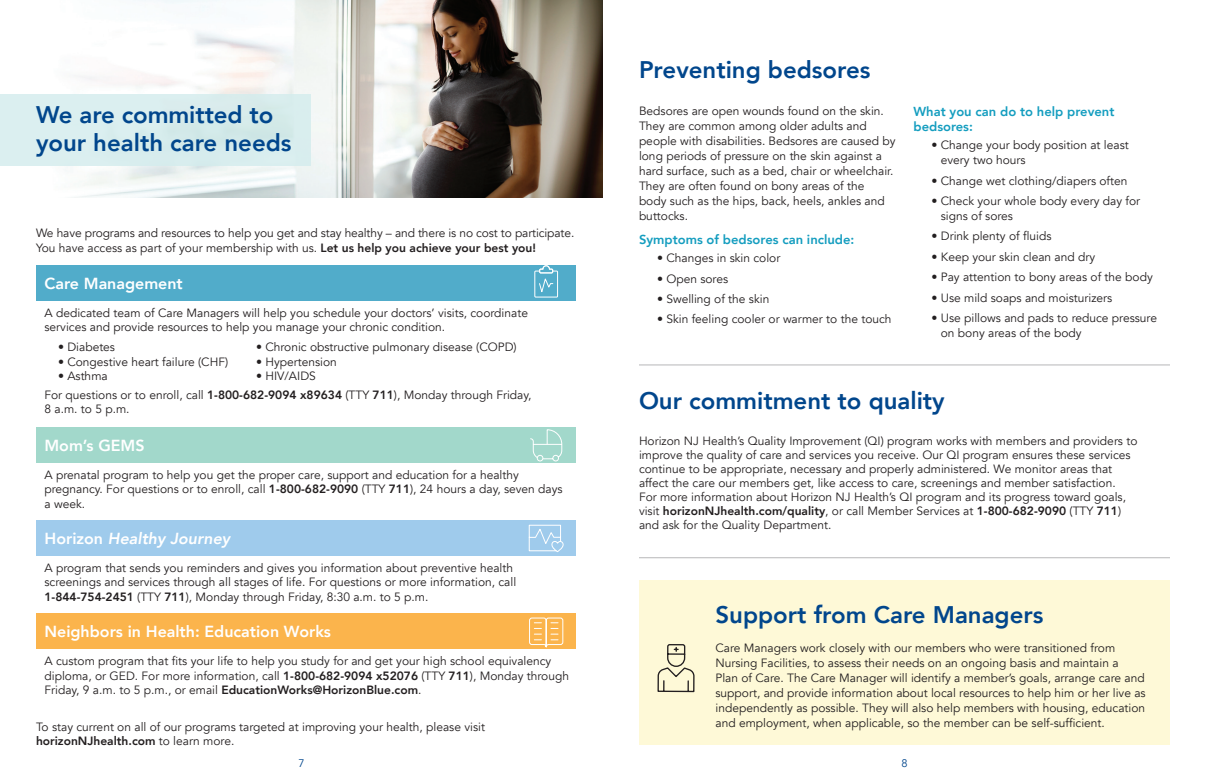
<style>
.page{position:relative;width:1206px;height:783px;background:#fff}
.page>*{position:absolute;margin:0;border:0;box-sizing:border-box;transform-origin:0 0}
.t1{font:800 24px/28px "Avenir";color:#01468c}
.t2{font:800 16px "Avenir";color:#fff}
.t3{font:italic 800 16px "Avenir";color:#fff}
.t4{font:800 13px/15px "Avenir";color:#149dbf}
.t5{font:12px/15px "Avenir";color:#231f20}
.t6{font:11px "Avenir";color:#01468c}
.s1{font-weight:800}
.s2{font-style:normal}
</style>
<div class="page">
<hr style="left:639px;top:365px;width:531px;height:1px;background:#6c6d70">
<hr style="left:639px;top:558px;width:531px;height:1px;background:#6c6d70">
<div style="left:639px;top:581px;width:531px;height:164px;background:#fef9d7"></div>
<svg style="left:658px;top:644px;width:37px;height:48px"></svg>
<img style="left:74px;top:0;width:529px;height:198px">
<div style="left:36px;top:265px;width:540px;height:36px;background:#51acca"></div>
<div style="left:36px;top:427px;width:540px;height:36px;background:#a2d8cb"></div>
<div style="left:36px;top:520px;width:540px;height:36px;background:#9fcbec"></div>
<div style="left:36px;top:613px;width:540px;height:36px;background:#fbb44c"></div>
<svg style="left:529px;top:618px;width:34px;height:29px"></svg>
<svg style="left:534px;top:265px;width:24px;height:33px"></svg>
<svg style="left:530px;top:429px;width:32px;height:32px"></svg>
<svg style="left:529px;top:525px;width:35px;height:27px"></svg>
<div style="left:0;top:94px;width:311px;height:72px;background:#d3eced"></div>
<h1 class="t1" style="left:36px;top:101px;width:257px">We are committed to your health care needs</h1>
<p class="t5" style="left:36px;top:226px;width:540px">We have programs and resources to help you get and stay healthy – and there is no cost to participate.<br>You have access as part of your membership with us. <span class="s1">Let us help you achieve your best you!</span></p>
<h2 class="t2" style="left:44px;top:271px;width:140px">Care Management</h2>
<p class="t5" style="left:44px;top:306px;width:485px;line-height:14.4px">A dedicated team of Care Managers will help you schedule your doctors’ visits, coordinate services and provide resources to help you manage your chronic condition.</p>
<p class="t5" style="left:58px;top:340px;width:59px">• Diabetes</p>
<p class="t5" style="left:256px;top:340px;width:262px">• Chronic obstructive pulmonary disease (COPD)</p>
<p class="t5" style="left:58px;top:354px;width:172px">• Congestive heart failure (CHF)</p>
<p class="t5" style="left:256px;top:354px;width:82px">• Hypertension</p>
<p class="t5" style="left:58px;top:369px;width:51px">• Asthma</p>
<p class="t5" style="left:44px;top:367px;width:489px;line-height:18.9px;text-align:center">• HIV/AIDS<br>For questions or to enroll, call <span class="s1">1-800-682-9094 x89634</span> (TTY <span class="s1">711</span>), Monday through Friday,</p>
<p class="t5" style="left:44px;top:402px;width:87px">8 a.m. to 5 p.m.</p>
<h2 class="t2" style="left:44px;top:433px;width:102px">Mom’s GEMS</h2>
<p class="t5" style="left:44px;top:468px;width:520px;line-height:14.4px">A prenatal program to help you get the proper care, support and education for a healthy pregnancy. For questions or to enroll, call <span class="s1">1-800-682-9090</span> (TTY <span class="s1">711</span>), 24 hours a day, seven days a week.</p>
<h2 class="t3" style="left:44px;top:529px;width:187px"><span class="s2">Horizon</span> Healthy Journey</h2>
<p class="t5" style="left:44px;top:561px;width:473px;line-height:14.4px">A program that sends you reminders and gives you information about preventive health screenings and services through all stages of life. For questions or more information, call<br><span class="s1">1-844-754-2451</span> (TTY <span class="s1">711</span>), Monday through Friday, 8:30 a.m. to 5 p.m.</p>
<h2 class="t2" style="left:44px;top:619px;width:288px">Neighbors in Health: Education Works</h2>
<p class="t5" style="left:44px;top:654px;width:526px;line-height:14.4px">A custom program that fits your life to help you study for and get your high school equivalency diploma, or GED. For more information, call <span class="s1">1-800-682-9094 x52076</span> (TTY <span class="s1">711</span>), Monday through<br>Friday, 9 a.m. to 5 p.m., or email <span class="s1">EducationWorks@HorizonBlue.com</span>.</p>
<p class="t5" style="left:36px;top:720px;width:451px;line-height:14.4px">To stay current on all of our programs targeted at improving your health, please visit <span class="s1">horizonNJhealth.com</span> to learn more.</p>
<h1 class="t1" style="left:639px;top:56px;width:233px">Preventing bedsores</h1>
<p class="t5" style="left:639px;top:103px;width:258px">Bedsores are open wounds found on the skin.<br>They are common among older adults and people with disabilities. Bedsores are caused by long periods of pressure on the skin against a hard surface, such as a bed, chair or wheelchair.<br>They are often found on bony areas of the<br>body such as the hips, back, heels, ankles and buttocks.</p>
<p class="t4" style="left:639px;top:232px;width:217px">Symptoms of bedsores can include:</p>
<p class="t5" style="left:657px;top:251px;width:125px">• Changes in skin color</p>
<p class="t5" style="left:657px;top:271px;width:73px">• Open sores</p>
<p class="t5" style="left:657px;top:292px;width:114px">• Swelling of the skin</p>
<p class="t5" style="left:657px;top:312px;width:236px">• Skin feeling cooler or warmer to the touch</p>
<p class="t4" style="left:914px;top:104px;width:202px">What you can do to help prevent bedsores:</p>
<p class="t5" style="left:941px;top:138px;width:190px;text-indent:-9px">• Change your body position at least every two hours</p>
<p class="t5" style="left:932px;top:173px;width:197px">• Change wet clothing/diapers often</p>
<p class="t5" style="left:941px;top:194px;width:201px;text-indent:-9px">• Check your whole body every day for signs of sores</p>
<p class="t5" style="left:932px;top:229px;width:121px">• Drink plenty of fluids</p>
<p class="t5" style="left:932px;top:249px;width:165px">• Keep your skin clean and dry</p>
<p class="t5" style="left:932px;top:270px;width:223px">• Pay attention to bony areas of the body</p>
<p class="t5" style="left:932px;top:290px;width:182px">• Use mild soaps and moisturizers</p>
<p class="t5" style="left:941px;top:311px;width:218px;text-indent:-9px">• Use pillows and pads to reduce pressure on bony areas of the body</p>
<h1 class="t1" style="left:639px;top:387px;width:307px">Our commitment to quality</h1>
<p class="t5" style="left:639px;top:434px;width:500px;line-height:14px">Horizon NJ Health’s Quality Improvement (QI) program works with members and providers to improve the quality of care and services you receive. Our QI program ensures these services continue to be appropriate, necessary and properly administered. We monitor areas that affect the care our members get, like access to care, screenings and member satisfaction.<br>For more information about Horizon NJ Health’s QI program and its progress toward goals, visit <span class="s1">horizonNJhealth.com/quality</span>, or call Member Services at <span class="s1">1-800-682-9090</span> (TTY <span class="s1">711</span>) and ask for the Quality Department.</p>
<h1 class="t1" style="left:716px;top:601px;width:329px">Support from Care Managers</h1>
<p class="t5" style="left:716px;top:640px;width:432px">Care Managers work closely with our members who were transitioned from Nursing Facilities, to assess their needs on an ongoing basis and maintain a<br>Plan of Care. The Care Manager will identify a member’s goals, arrange care and support, and provide information about local resources to help him or her live as independently as possible. They will also help members with housing, education and employment, when applicable, so the member can be self-sufficient.</p>
<p class="t6" style="left:298px;top:757px;width:8px">7</p>
<p class="t6" style="left:901px;top:757px;width:8px">8</p>
</div>
